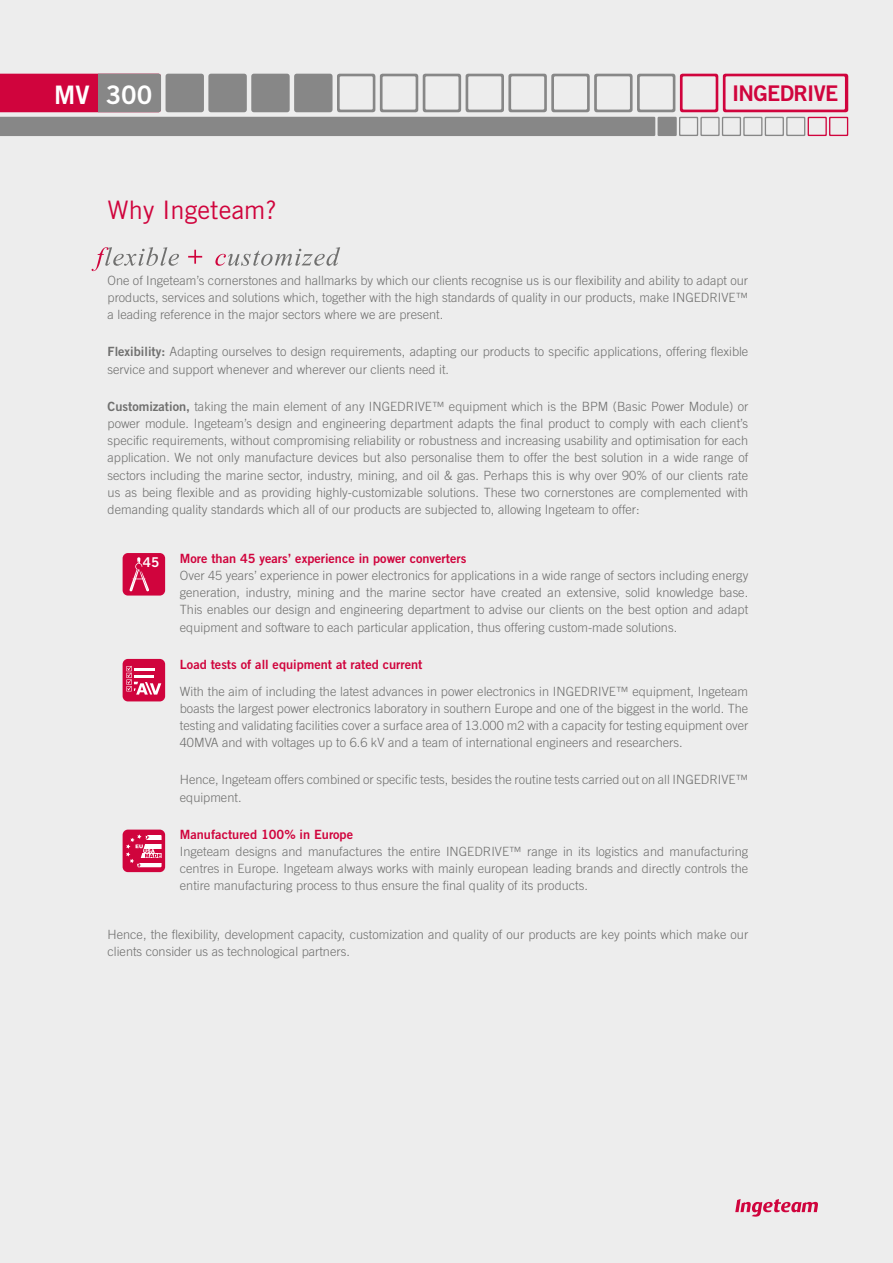
<style>
.page{position:relative;width:893px;height:1263px;background:#ededed}
.page>*{position:absolute;margin:0;border:0;box-sizing:border-box;transform-origin:0 0}
.t1{font:25.5px "Trade Gothic LT Std";color:#d0043d}
.t2{font:25.5px "Trade Gothic LT Std Bd 2";color:#fff}
.t3{font:21.6px "Trade Gothic LT Std Bd 2";letter-spacing:-.03em;color:#d0043d}
.t4{font:13.5px "Trade Gothic LT Std Bd 2";color:#fff}
.t5{font:300 12.75px/17.2px "Trade Gothic LT Std";color:#70706f;text-align:justify}
.t6{font:12.75px "Trade Gothic LT Std Bd 2";color:#d0043d}
.s1{font-family:"Trade Gothic LT Std Bd 2";font-weight:400}
</style>
<div class="page">
<div style="left:123px;top:553px;width:42px;height:42px;background:#d0043d;border-radius:5px"></div>
<svg style="left:130px;top:557px;width:19px;height:34px"></svg>
<div style="left:123px;top:659px;width:42px;height:42px;background:#d0043d;border-radius:5px"></div>
<svg style="left:126px;top:666px;width:35px;height:28px"></svg>
<div style="left:123px;top:829px;width:42px;height:43px;background:#d0043d;border-radius:5px"></div>
<div style="left:138px;top:853px;width:24px;height:5px;background:#eb96ae"></div>
<hr style="left:138px;top:844px;width:24px;height:4px;background:#eb96ae">
<svg style="left:126px;top:834px;width:35px;height:33px"></svg>
<svg style="left:92px;top:247px;width:87px;height:24px"></svg>
<svg style="left:188px;top:250px;width:14px;height:14px"></svg>
<svg style="left:215px;top:247px;width:125px;height:19px"></svg>
<svg style="left:735px;top:1199px;width:83px;height:18px"></svg>
<svg style="left:0;top:74px;width:848px;height:62px"></svg>
<h1 class="t2" style="left:54px;top:79px;width:100px">MV 300</h1>
<h2 class="t3" style="left:732px;top:80px;width:108px">INGEDRIVE</h2>
<h1 class="t1" style="left:108px;top:194px;width:171px">Why Ingeteam?</h1>
<p class="t5" style="left:108px;top:272px;width:642px">One of Ingeteam’s cornerstones and hallmarks by which our clients recognise us is our flexibility and ability to adapt our products, services and solutions which, together with the high standards of quality in our products, make INGEDRIVE™ a leading reference in the major sectors where we are present.</p>
<p class="t5" style="left:108px;top:343px;width:642px"><span class="s1">Flexibility:</span> Adapting ourselves to design requirements, adapting our products to specific applications, offering flexible service and support whenever and wherever our clients need it.</p>
<p class="t5" style="left:108px;top:397px;width:642px"><span class="s1">Customization,</span> taking the main element of any INGEDRIVE™ equipment which is the BPM (Basic Power Module) or power module. Ingeteam’s design and engineering department adapts the final product to comply with each client’s specific requirements, without compromising reliability or robustness and increasing usability and optimisation for each application. We not only manufacture devices but also personalise them to offer the best solution in a wide range of sectors including the marine sector, industry, mining, and oil &amp; gas. Perhaps this is why over 90% of our clients rate us as being flexible and as providing highly-customizable solutions. These two cornerstones are complemented with demanding quality standards which all of our products are subjected to, allowing Ingeteam to offer:</p>
<p class="t6" style="left:180px;top:550px;width:288px">More than 45 years’ experience in power converters</p>
<p class="t5" style="left:180px;top:566px;width:570px">Over 45 years’ experience in power electronics for applications in a wide range of sectors including energy generation, industry, mining and the marine sector have created an extensive, solid knowledge base.<br>This enables our design and engineering department to advise our clients on the best option and adapt equipment and software to each particular application, thus offering custom-made solutions.</p>
<p class="t6" style="left:180px;top:656px;width:244px">Load tests of all equipment at rated current</p>
<p class="t5" style="left:180px;top:682px;width:570px">With the aim of including the latest advances in power electronics in INGEDRIVE™ equipment, Ingeteam boasts the largest power electronics laboratory in southern Europe and one of the biggest in the world. The testing and validating facilities cover a surface area of 13.000 m2 with a capacity for testing equipment over 40MVA and with voltages up to 6.6 kV and a team of international engineers and researchers.</p>
<p class="t5" style="left:180px;top:771px;width:570px">Hence, Ingeteam offers combined or specific tests, besides the routine tests carried out on all INGEDRIVE™ equipment.</p>
<p class="t6" style="left:180px;top:826px;width:175px">Manufactured 100% in Europe</p>
<p class="t5" style="left:180px;top:842px;width:570px">Ingeteam designs and manufactures the entire INGEDRIVE™ range in its logistics and manufacturing centres in Europe. Ingeteam always works with mainly european leading brands and directly controls the entire manufacturing process to thus ensure the final quality of its products.</p>
<p class="t5" style="left:108px;top:925px;width:642px">Hence, the flexibility, development capacity, customization and quality of our products are key points which make our clients consider us as technological partners.</p>
<p class="t4" style="left:143px;top:554px;width:18px">45</p>
</div>
